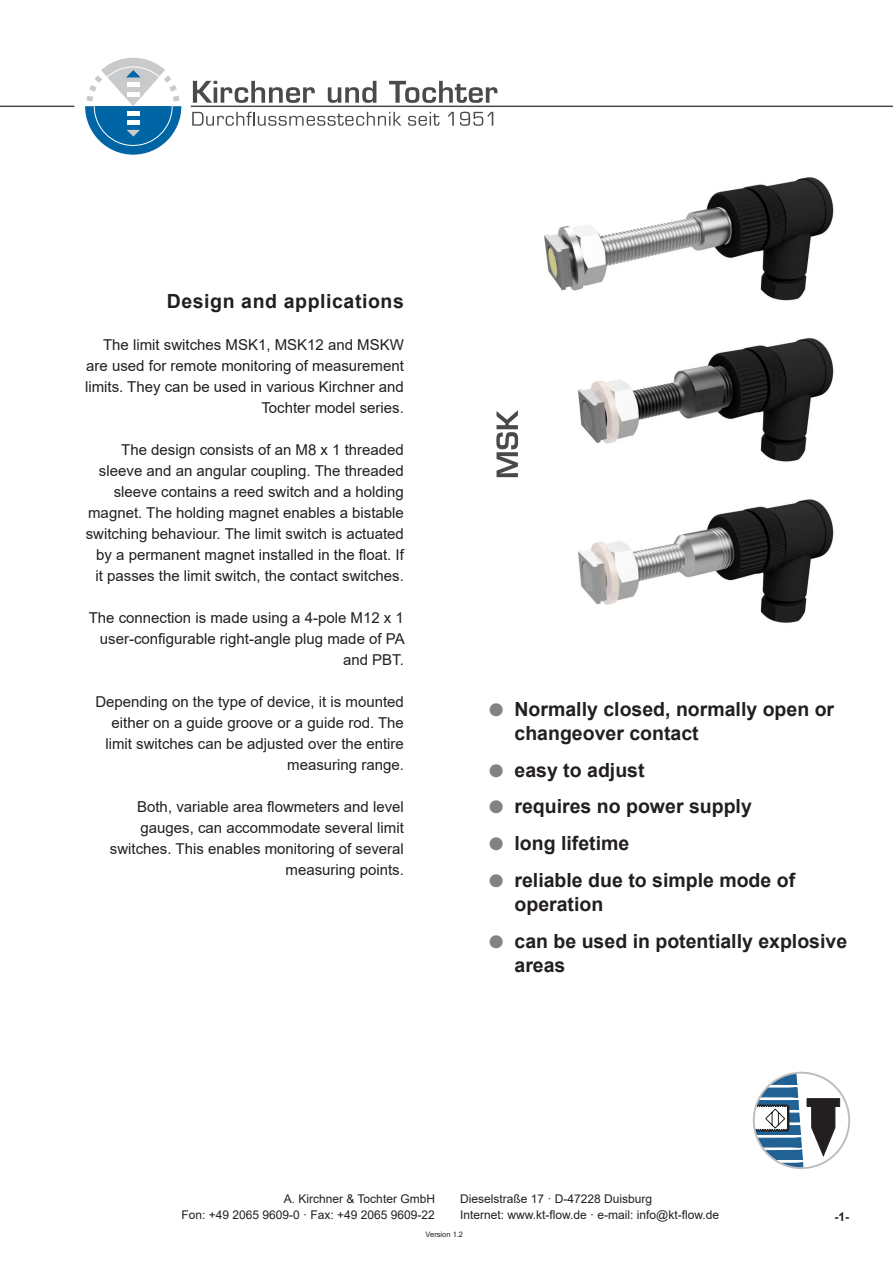
<style>
.page{position:relative;width:893px;height:1263px;background:#fff}
.page>*{position:absolute;margin:0;border:0;box-sizing:border-box;transform-origin:0 0}
.Aufzählung{font:700 19.5px/24px "Arial";color:#231f20}
.Spaltenü__Rechtsbünd{font:700 19.5px "Arial";letter-spacing:.03em;color:#231f20}
.Fließtext_rechtsbünd{font:15px/21px "Arial";color:#231f20;text-align:right}
.Adressangaben{font:12px "Arial";color:#231f20}
.Seitenzahl{font:700 12px "Arial";color:#231f20}
.Version{font:7.5px "Arial";color:#231f20}
.s1{color:#808285}
</style>
<div class="page">
<img style="left:510px;top:177px;width:324px;height:446px">
<hr style="left:191px;top:106px;width:702px;height:1px;background:#494a4b">
<hr style="left:0;top:106px;width:74px;height:1px;background:#494a4b">
<svg style="left:753px;top:1072px;width:97px;height:97px"></svg>
<svg style="left:193px;top:81px;width:122px;height:22px"></svg>
<svg style="left:328px;top:81px;width:48px;height:22px"></svg>
<svg style="left:389px;top:81px;width:108px;height:22px"></svg>
<svg style="left:85px;top:58px;width:97px;height:97px"></svg>
<div style="left:127px;top:120px;width:13px;height:5px;background:#fff"></div>
<div style="left:127px;top:82px;width:13px;height:5px;background:#fff"></div>
<div style="left:127px;top:92px;width:13px;height:5px;background:#fff"></div>
<div style="left:127px;top:111px;width:13px;height:5px;background:#fff"></div>
<svg style="left:192px;top:112px;width:209px;height:14px"></svg>
<svg style="left:408px;top:112px;width:31px;height:14px"></svg>
<svg style="left:448px;top:112px;width:6px;height:14px"></svg>
<svg style="left:460px;top:112px;width:33px;height:14px"></svg>
<svg style="left:496px;top:410px;width:22px;height:67px"></svg>
<p class="Spaltenü__Rechtsbünd" style="left:167px;top:287px;width:239px">Design and applications</p>
<p class="Fließtext_rechtsbünd" style="left:85px;top:334px;width:320px">The limit switches MSK1, MSK12 and MSKW are used for remote monitoring of measurement limits. They can be used in various Kirchner and Tochter model series.</p>
<p class="Fließtext_rechtsbünd" style="left:86px;top:439px;width:320px">The design consists of an M8 x 1 threaded sleeve and an angular coupling. The threaded sleeve contains a reed switch and a holding magnet. The holding magnet enables a bistable switching behaviour. The limit switch is actuated by a permanent magnet installed in the float. If it passes the limit switch, the contact switches.</p>
<p class="Fließtext_rechtsbünd" style="left:89px;top:607px;width:318px">The connection is made using a 4-pole M12 x 1 user-configurable right-angle plug made of PA and PBT.</p>
<p class="Fließtext_rechtsbünd" style="left:95px;top:691px;width:310px">Depending on the type of device, it is mounted either on a guide groove or a guide rod. The limit switches can be adjusted over the entire measuring range.</p>
<p class="Fließtext_rechtsbünd" style="left:110px;top:796px;width:296px">Both, variable area flowmeters and level gauges, can accommodate several limit switches. This enables monitoring of several measuring points.</p>
<p class="Aufzählung" style="left:514px;top:697px;width:321px;text-indent:-26px"><span class="s1">●</span> Normally closed, normally open or changeover contact</p>
<p class="Aufzählung" style="left:489px;top:758px;width:157px"><span class="s1">●</span> easy to adjust</p>
<p class="Aufzählung" style="left:489px;top:795px;width:264px"><span class="s1">●</span> requires no power supply</p>
<p class="Aufzählung" style="left:489px;top:831px;width:142px"><span class="s1">●</span> long lifetime</p>
<p class="Aufzählung" style="left:514px;top:868px;width:282px;text-indent:-26px"><span class="s1">●</span> reliable due to simple mode of operation</p>
<p class="Aufzählung" style="left:514px;top:929px;width:334px;text-indent:-26px"><span class="s1">●</span> can be used in potentially explosive areas</p>
<p class="Adressangaben" style="left:284px;top:1190px;width:153px">A. Kirchner &amp; Tochter GmbH</p>
<p class="Adressangaben" style="left:181px;top:1207px;width:255px">Fon: +49 2065 9609-0 · Fax: +49 2065 9609-22</p>
<p class="Version" style="left:426px;top:1229px;width:39px">Version 1.2</p>
<p class="Adressangaben" style="left:460px;top:1190px;width:194px">Dieselstraße 17 · D-47228 Duisburg</p>
<p class="Adressangaben" style="left:460px;top:1207px;width:260px">Internet: www.kt-flow.de · e-mail: info@kt-flow.de</p>
<p class="Seitenzahl" style="left:834px;top:1208px;width:16px">-1-</p>
</div>
